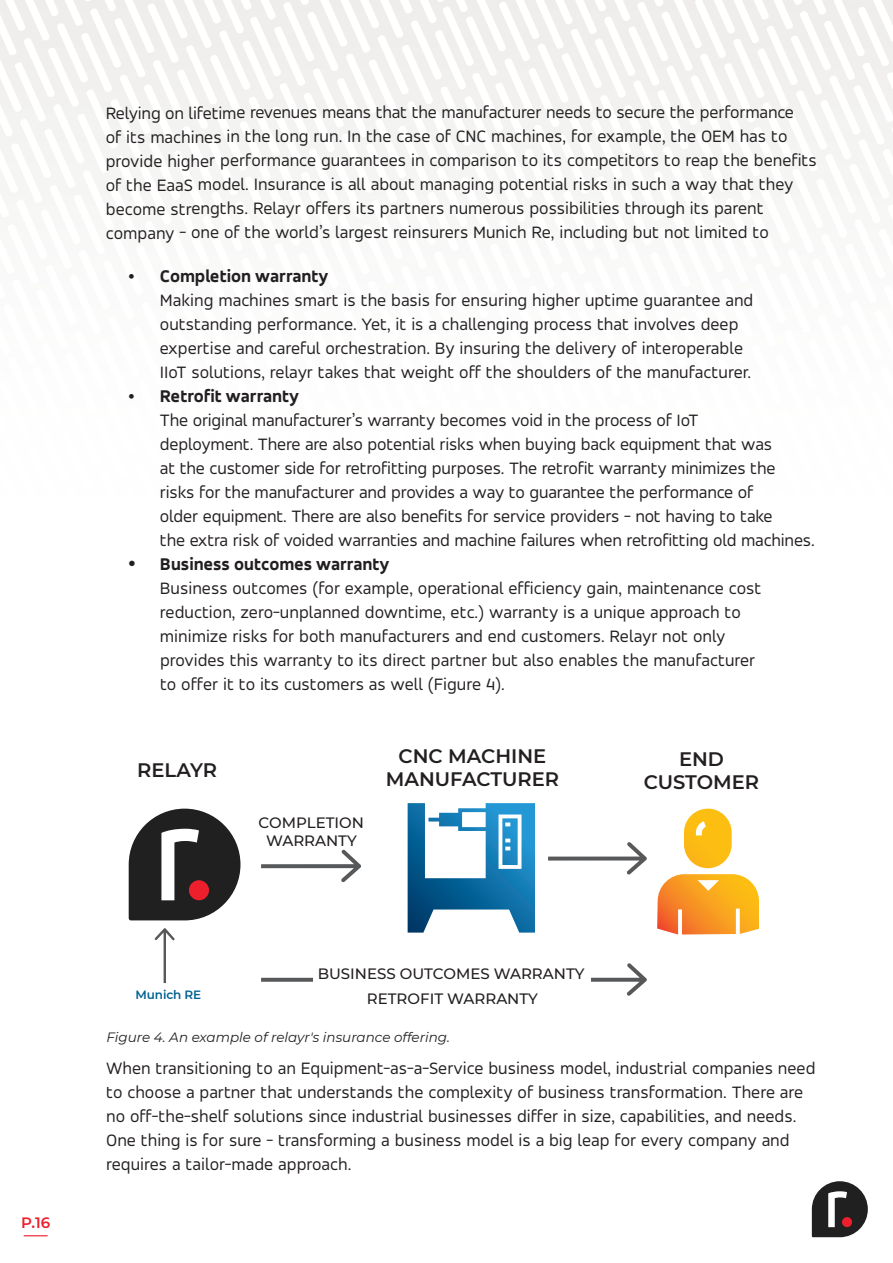
<style>
.page{position:relative;width:893px;height:1263px;background:#fff}
.page>*{position:absolute;margin:0;border:0;box-sizing:border-box;transform-origin:0 0}
.t1{font:600 19.5px/23.4px "Montserrat";color:#231f20;text-align:center}
.t2{font:18px/24px "Accord";color:#231f20}
.t3{font:800 18px "Accord";color:#231f20}
.t4{font:500 15px/18px "Montserrat";color:#231f20;text-align:center}
.t5{font:600 15px "Montserrat";color:#ee1f2d}
.t6{font:italic 13.5px "Montserrat";color:#231f20}
.t7{font:600 12px "Montserrat";letter-spacing:-.01em;color:#006192}
.s1{font-weight:800;font-size:21px}
.s2{font-weight:800}
</style>
<div class="page">
<svg style="left:553px;top:6px;width:337px;height:190px"></svg>
<svg style="left:812px;top:1181px;width:56px;height:56px"></svg>
<div style="left:842px;top:1217px;width:10px;height:10px;background:#ee1f2d;border-radius:50%"></div>
<svg style="left:23px;top:1235px;width:25px;height:1px"></svg>
<svg style="left:261px;top:963px;width:386px;height:33px"></svg>
<div style="left:313px;top:964px;width:277px;height:29px;background:#fff"></div>
<svg style="left:657px;top:809px;width:102px;height:125px"></svg>
<svg style="left:408px;top:803px;width:127px;height:129px"></svg>
<svg style="left:129px;top:809px;width:111px;height:111px"></svg>
<div style="left:189px;top:880px;width:20px;height:20px;background:#ee1f2d;border-radius:50%"></div>
<svg style="left:261px;top:849px;width:100px;height:33px"></svg>
<svg style="left:155px;top:928px;width:20px;height:55px"></svg>
<svg style="left:548px;top:842px;width:99px;height:33px"></svg>
<p class="t5" style="left:21px;top:1212px;width:31px">P.16</p>
<p class="t2" style="left:106px;top:100px;width:712px">Relying on lifetime revenues means that the manufacturer needs to secure the performance<br>of its machines in the long run. In the case of CNC machines, for example, the OEM has to provide higher performance guarantees in comparison to its competitors to reap the benefits of the EaaS model. Insurance is all about managing potential risks in such a way that they become strengths. Relayr offers its partners numerous possibilities through its parent company - one of the world’s largest reinsurers Munich Re, including but not limited to</p>
<p class="t3" style="left:128px;top:265px;width:202px">• Completion warranty</p>
<p class="t2" style="left:160px;top:288px;width:595px">Making machines smart is the basis for ensuring higher uptime guarantee and outstanding performance. Yet, it is a challenging process that involves deep expertise and careful orchestration. By insuring the delivery of interoperable IIoT solutions, relayr takes that weight off the shoulders of the manufacturer.</p>
<p class="t3" style="left:128px;top:385px;width:172px">• Retrofit warranty</p>
<p class="t2" style="left:160px;top:408px;width:656px">The original manufacturer’s warranty becomes void in the process of IoT<br>deployment. There are also potential risks when buying back equipment that was<br>at the customer side for retrofitting purposes. The retrofit warranty minimizes the<br>risks for the manufacturer and provides a way to guarantee the performance of<br>older equipment. There are also benefits for service providers - not having to take<br>the extra risk of voided warranties and machine failures when retrofitting old machines.</p>
<p class="t2" style="left:160px;top:552px;width:603px;text-indent:-31px"><span class="s1">•</span> <span class="s2">Business outcomes warranty<br></span>Business outcomes (for example, operational efficiency gain, maintenance cost reduction, zero-unplanned downtime, etc.) warranty is a unique approach to minimize risks for both manufacturers and end customers. Relayr not only provides this warranty to its direct partner but also enables the manufacturer to offer it to its customers as well (Figure 4).</p>
<p class="t1" style="left:137px;top:757px;width:81px">RELAYR</p>
<p class="t4" style="left:259px;top:813px;width:107px">COMPLETION<br>WARRANTY</p>
<p class="t1" style="left:386px;top:743px;width:175px">CNC MACHINE<br>MANUFACTURER</p>
<p class="t7" style="left:135px;top:986px;width:67px">Munich RE</p>
<p class="t4" style="left:318px;top:964px;width:268px">BUSINESS OUTCOMES WARRANTY</p>
<p class="t4" style="left:367px;top:988px;width:173px">RETROFIT WARRANTY</p>
<p class="t6" style="left:106px;top:1027px;width:345px">Figure 4. An example of relayr's insurance offering.</p>
<p class="t1" style="left:644px;top:746px;width:117px">END<br>CUSTOMER</p>
<p class="t2" style="left:106px;top:1056px;width:711px">When transitioning to an Equipment-as-a-Service business model, industrial companies need to choose a partner that understands the complexity of business transformation. There are no off-the-shelf solutions since industrial businesses differ in size, capabilities, and needs.<br>One thing is for sure - transforming a business model is a big leap for every company and requires a tailor-made approach.</p>
</div>
